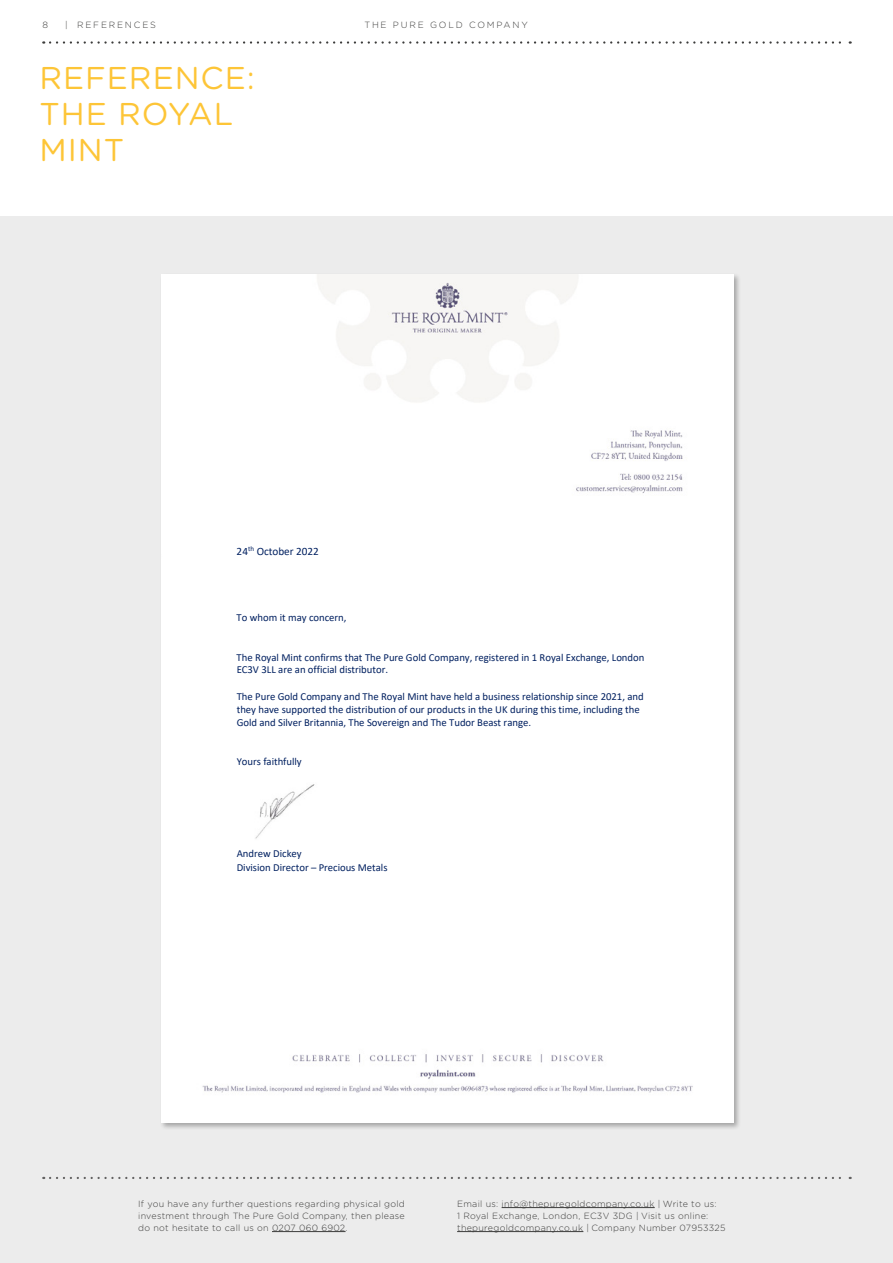
<style>
.page{position:relative;width:893px;height:1263px;background:#fff}
.page>*{position:absolute;margin:0;border:0;box-sizing:border-box;transform-origin:0 0}
.t1{font:31.5px/36px "Gotham Rounded";letter-spacing:.03em;color:#fdc537}
.t2{font:11.25px "Calibri";color:#002060}
.t3{font:10.65px/13px "Calibri";color:#002060}
.t4{font:300 9px/12px "Gotham Rounded";letter-spacing:.03em;color:#3c3c3b;text-align:justify}
.t5{font:300 9px "Gotham Rounded";letter-spacing:.2em;color:#3c3c3b}
</style>
<div class="page">
<svg style="left:50px;top:41px;width:801px;height:3px"></svg>
<div style="left:1px;top:217px;width:892px;height:1046px;background:#ececec"></div>
<hr style="left:272px;top:1231px;width:74px;height:1px;background:#3c3c3b">
<hr style="left:502px;top:1207px;width:153px;height:1px;background:#3c3c3b">
<hr style="left:457px;top:1231px;width:126px;height:1px;background:#3c3c3b">
<svg style="left:50px;top:1177px;width:801px;height:2px"></svg>
<div style="left:160px;top:273px;width:581px;height:857px;background:#000;opacity:.3"></div>
<div style="left:161px;top:274px;width:572px;height:849px;background:#fff"></div>
<img style="left:237px;top:782px;width:82px;height:61px">
<p class="t4" style="left:43px;top:19px;width:7px">8</p>
<p class="t5" style="left:65px;top:19px;width:92px">| REFERENCES</p>
<h1 class="t1" style="left:40px;top:58px;width:217px">REFERENCE:<br>THE ROYAL<br>MINT</h1>
<p class="t5" style="left:364px;top:19px;width:165px">THE PURE GOLD COMPANY</p>
<p class="t2" style="left:237px;top:543px;width:84px">24<sup>th</sup> October 2022</p>
<p class="t3" style="left:237px;top:611px;width:111px">To whom it may concern,</p>
<p class="t3" style="left:237px;top:650px;width:409px">The Royal Mint confirms that The Pure Gold Company, registered in 1 Royal Exchange, London<br>EC3V 3LL are an official distributor.</p>
<p class="t3" style="left:237px;top:689px;width:409px">The Pure Gold Company and The Royal Mint have held a business relationship since 2021, and they have supported the distribution of our products in the UK during this time, including the<br>Gold and Silver Britannia, The Sovereign and The Tudor Beast range.</p>
<p class="t3" style="left:237px;top:755px;width:67px">Yours faithfully</p>
<p class="t3" style="left:237px;top:847px;width:152px">Andrew Dickey<br>Division Director – Precious Metals</p>
<p class="t4" style="left:138px;top:1197px;width:268px">If you have any further questions regarding physical gold investment through The Pure Gold Company, then please do not hesitate to call us on 0207 060 6902.</p>
<p class="t4" style="left:457px;top:1197px;width:270px;text-align:left">Email us: info@thepuregoldcompany.co.uk | Write to us:<br>1 Royal Exchange, London, EC3V 3DG | Visit us online: thepuregoldcompany.co.uk | Company Number 07953325</p>
</div>
